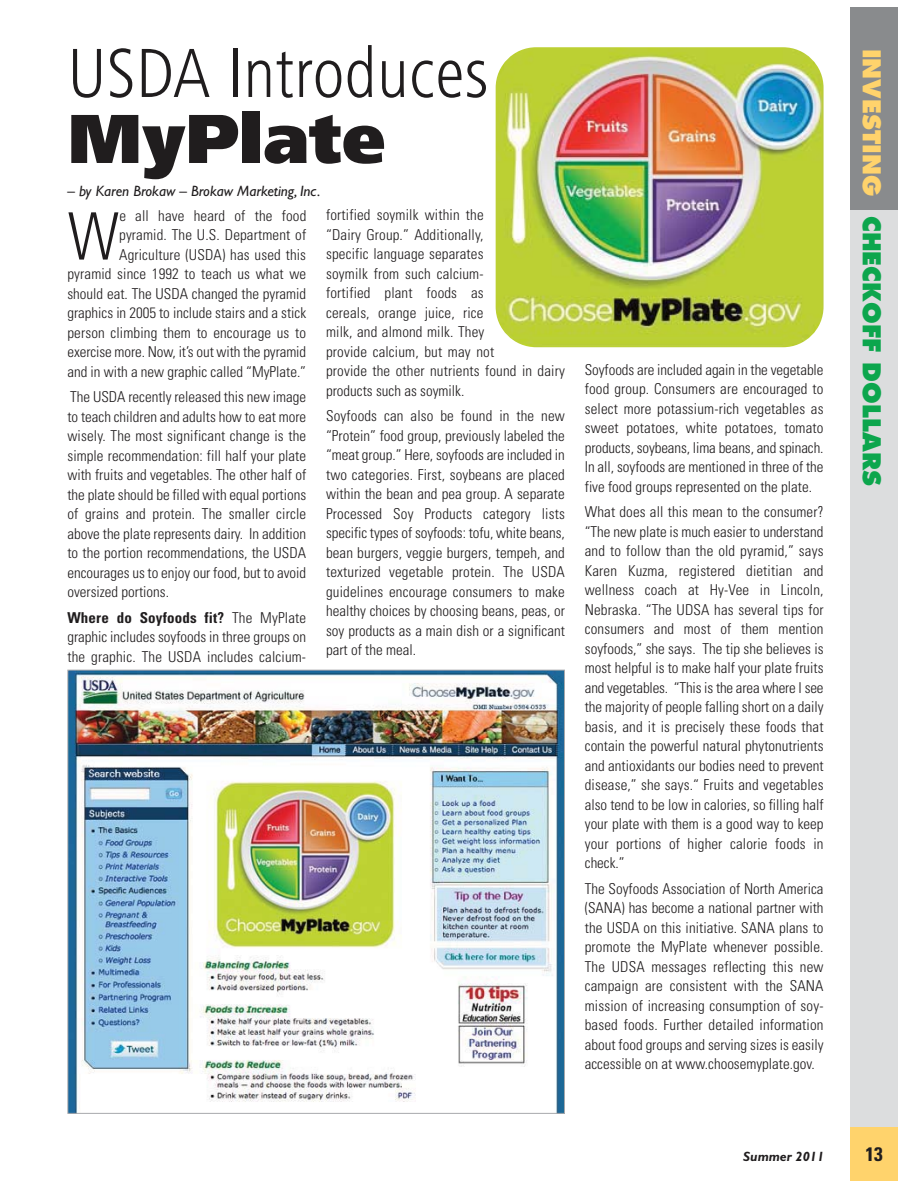
<style>
.page{position:relative;width:918px;height:1188px;background:#fff}
.page>*{position:absolute;margin:0;border:0;box-sizing:border-box;transform-origin:0 0}
.t1{font:300 condensed 72px "Frutiger Next LT";color:#201d1e}
.t2{font:900 72px "Frutiger Next LT";color:#201d1e}
.t3{font:300 condensed 70.8px "Frutiger Next LT";color:#201d1e}
.t4{font:800 24px "Futura Std";color:#0ca64d}
.t5{font:700 condensed 19.5px "Univers";color:#201d1e}
.t6{font:300 condensed 15px/19.5px "Univers";letter-spacing:.01em;color:#201d1e;text-align:justify}
.t7{font:italic 15px "Gill Sans";color:#201d1e}
.t8{font:italic 700 13.5px "Gill Sans";color:#201d1e}
.s1{font-weight:700}
.s2{color:#ffd36c}
</style>
<div class="page">
<div style="left:851px;top:209px;width:47px;height:918px;background:#dcddde"></div>
<div style="left:851px;top:7px;width:47px;height:202px;background:#898b8d"></div>
<div style="left:851px;top:1127px;width:47px;height:54px;background:#ffd36c"></div>
<img style="left:69px;top:672px;width:494px;height:440px">
<img style="left:496px;top:47px;width:328px;height:300px;border-radius:40px">
<h1 class="t1" style="left:67px;top:30px;width:422px">USDA Introduces</h1>
<h1 class="t2" style="left:67px;top:98px;width:320px">MyPlate</h1>
<p class="t7" style="left:67px;top:182px;width:254px">– by Karen Brokaw – Brokaw Marketing, Inc.</p>
<p class="t6" style="left:67px;top:207px;width:240px;text-align:right">e all have heard of the food<br>pyramid. The U.S. Department of Agriculture (USDA) has used this<br>pyramid since 1992 to teach us what we should eat. The USDA changed the pyramid graphics in 2005 to include stairs and a stick person climbing them to encourage us to exercise more. Now, it’s out with the pyramid and in with a new graphic called “MyPlate.”</p>
<p class="t6" style="left:67px;top:389px;width:240px">The USDA recently released this new image to teach children and adults how to eat more wisely. The most significant change is the simple recommendation: fill half your plate with fruits and vegetables. The other half of the plate should be filled with equal portions of grains and protein. The smaller circle above the plate represents dairy. In addition to the portion recommendations, the USDA encourages us to enjoy our food, but to avoid oversized portions.</p>
<p class="t6" style="left:67px;top:609px;width:240px"><span class="s1">Where do Soyfoods fit?</span> The MyPlate graphic includes soyfoods in three groups on the graphic. The USDA includes calcium-</p>
<h2 class="t3" style="left:67px;top:194px;width:53px">W</h2>
<p class="t6" style="left:326px;top:207px;width:240px;text-align:left">fortified soymilk within the<br>“Dairy Group.” Additionally,<br>specific language separates<br>soymilk from such calcium-<br>fortified plant foods as<br>cereals, orange juice, rice<br>milk, and almond milk. They<br>provide calcium, but may not<br>provide the other nutrients found in dairy products such as soymilk.</p>
<p class="t6" style="left:326px;top:408px;width:240px">Soyfoods can also be found in the new “Protein” food group, previously labeled the “meat group.” Here, soyfoods are included in two categories. First, soybeans are placed within the bean and pea group. A separate Processed Soy Products category lists specific types of soyfoods: tofu, white beans, bean burgers, veggie burgers, tempeh, and texturized vegetable protein. The USDA guidelines encourage consumers to make healthy choices by choosing beans, peas, or soy products as a main dish or a significant part of the meal.</p>
<p class="t6" style="left:585px;top:361px;width:240px">Soyfoods are included again in the vegetable food group. Consumers are encouraged to select more potassium-rich vegetables as sweet potatoes, white potatoes, tomato products, soybeans, lima beans, and spinach.<br>In all, soyfoods are mentioned in three of the five food groups represented on the plate.</p>
<p class="t6" style="left:585px;top:504px;width:240px">What does all this mean to the consumer? “The new plate is much easier to understand and to follow than the old pyramid,” says Karen Kuzma, registered dietitian and wellness coach at Hy-Vee in Lincoln, Nebraska. “The UDSA has several tips for consumers and most of them mention soyfoods,” she says. The tip she believes is most helpful is to make half your plate fruits and vegetables. “This is the area where I see the majority of people falling short on a daily basis, and it is precisely these foods that contain the powerful natural phytonutrients and antioxidants our bodies need to prevent disease,” she says.“ Fruits and vegetables also tend to be low in calories, so filling half your plate with them is a good way to keep your portions of higher calorie foods in check.”</p>
<p class="t6" style="left:585px;top:880px;width:240px">The Soyfoods Association of North America (SANA) has become a national partner with the USDA on this initiative. SANA plans to promote the MyPlate whenever possible.<br>The UDSA messages reflecting this new campaign are consistent with the SANA mission of increasing consumption of soy&shy;based foods. Further detailed information about food groups and serving sizes is easily accessible on at www.choosemyplate.gov.</p>
<h3 class="t4" style="left:885px;top:49px;width:438px;rotate:90deg"><span class="s2">INVESTING</span> CHECKOFF DOLLARS</h3>
<p class="t8" style="left:743px;top:1148px;width:82px">Summer 2011</p>
<h3 class="t5" style="left:865px;top:1147px;width:19px">13</h3>
</div>
